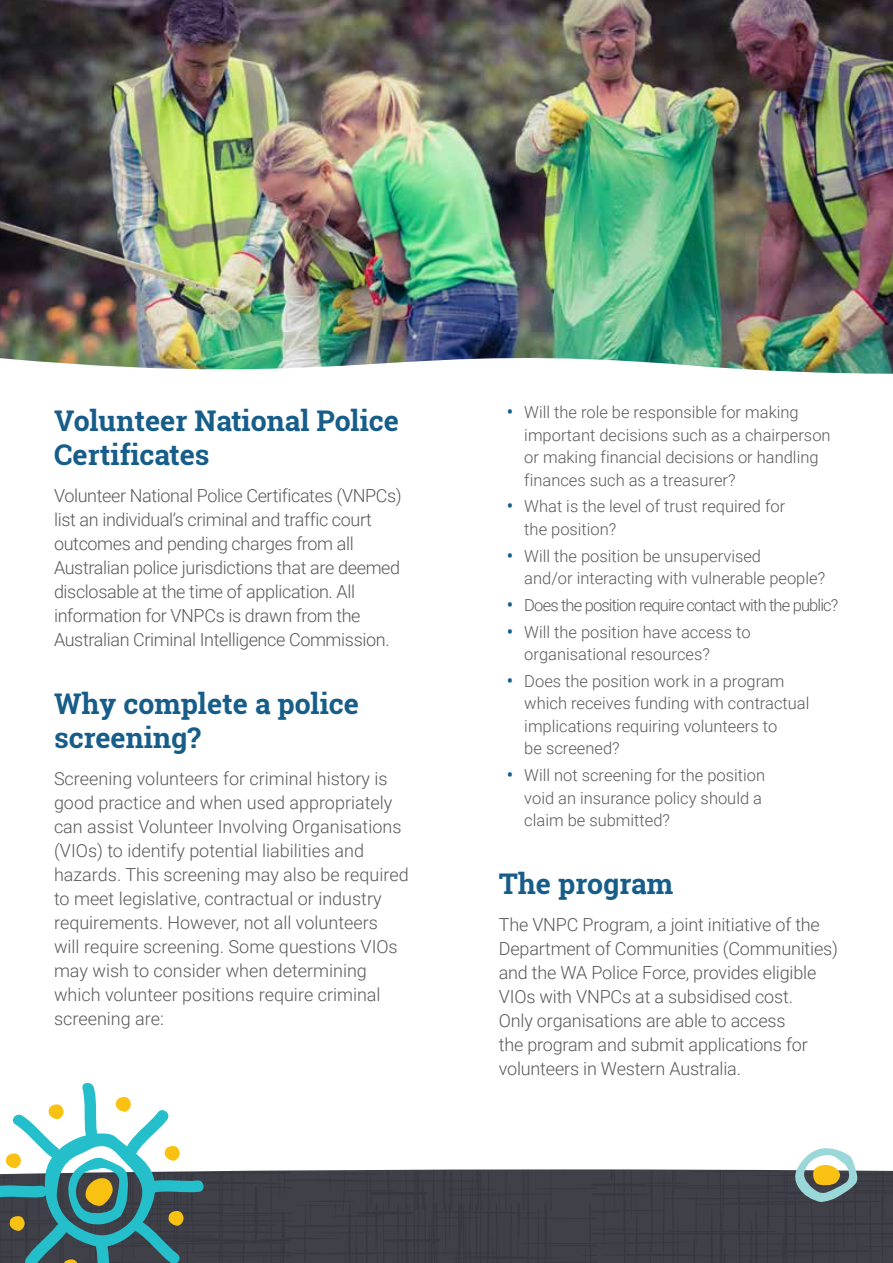
<style>
.page{position:relative;width:893px;height:1263px;background:#fff}
.page>*{position:absolute;margin:0;border:0;box-sizing:border-box;transform-origin:0 0}
.H3_1{font:700 28.5px/34.2px "Roboto Slab";color:#175d8a}
.Body{font:300 18px/24px "Roboto";letter-spacing:-.01em;color:#58595b}
.t1{font:300 16.5px/22.5px "Roboto";color:#58595b}
.t2{font:300 16.5px "Roboto";letter-spacing:-.05em;color:#58595b}
.s1{font-family:"Roboto Slab";font-weight:700;color:#175d8a}
</style>
<div class="page">
<div style="left:0;top:1031px;width:893px;height:232px;background:#404048"></div>
<div style="left:0;top:1031px;width:893px;height:141px;background:#fff"></div>
<img style="left:0;top:0;width:892px;height:374px">
<svg style="left:892px;top:0;width:1px;height:374px"></svg>
<svg style="left:0;top:1081px;width:206px;height:182px"></svg>
<svg style="left:794px;top:1146px;width:66px;height:56px"></svg>
<p class="H3_1" style="left:54px;top:403px;width:347px">Volunteer National Police<br>Certificates</p>
<p class="Body" style="left:54px;top:482px;width:349px">Volunteer National Police Certificates (VNPCs) list an individual’s criminal and traffic court outcomes and pending charges from all Australian police jurisdictions that are deemed disclosable at the time of application. All information for VNPCs is drawn from the Australian Criminal Intelligence Commission.</p>
<p class="H3_1" style="left:54px;top:686px;width:307px">Why complete a police screening?</p>
<p class="Body" style="left:54px;top:766px;width:356px">Screening volunteers for criminal history is good practice and when used appropriately can assist Volunteer Involving Organisations (VIOs) to identify potential liabilities and hazards. This screening may also be required to meet legislative, contractual or industry requirements. However, not all volunteers<br>will require screening. Some questions VIOs may wish to consider when determining which volunteer positions require criminal screening are:</p>
<p class="t1" style="left:524px;top:400px;width:308px;text-indent:-17px"><span class="s1">•</span> Will the role be responsible for making important decisions such as a chairperson or making financial decisions or handling finances such as a treasurer?</p>
<p class="t1" style="left:524px;top:495px;width:263px;text-indent:-17px"><span class="s1">•</span> What is the level of trust required for the position?</p>
<p class="t1" style="left:524px;top:544px;width:302px;text-indent:-17px"><span class="s1">•</span> Will the position be unsupervised<br>and/or interacting with vulnerable people?</p>
<p class="t2" style="left:507px;top:593px;width:333px"><span class="s1">•</span> Does the position require contact with the public?</p>
<p class="t1" style="left:524px;top:620px;width:228px;text-indent:-17px"><span class="s1">•</span> Will the position have access to organisational resources?</p>
<p class="t1" style="left:524px;top:669px;width:287px;text-indent:-17px"><span class="s1">•</span> Does the position work in a program which receives funding with contractual implications requiring volunteers to<br>be screened?</p>
<p class="t1" style="left:524px;top:763px;width:242px;text-indent:-17px"><span class="s1">•</span> Will not screening for the position void an insurance policy should a claim be submitted?</p>
<p class="H3_1" style="left:499px;top:866px;width:176px">The program</p>
<p class="Body" style="left:499px;top:912px;width:341px">The VNPC Program, a joint initiative of the Department of Communities (Communities) and the WA Police Force, provides eligible VIOs with VNPCs at a subsidised cost.<br>Only organisations are able to access<br>the program and submit applications for volunteers in Western Australia.</p>
</div>
